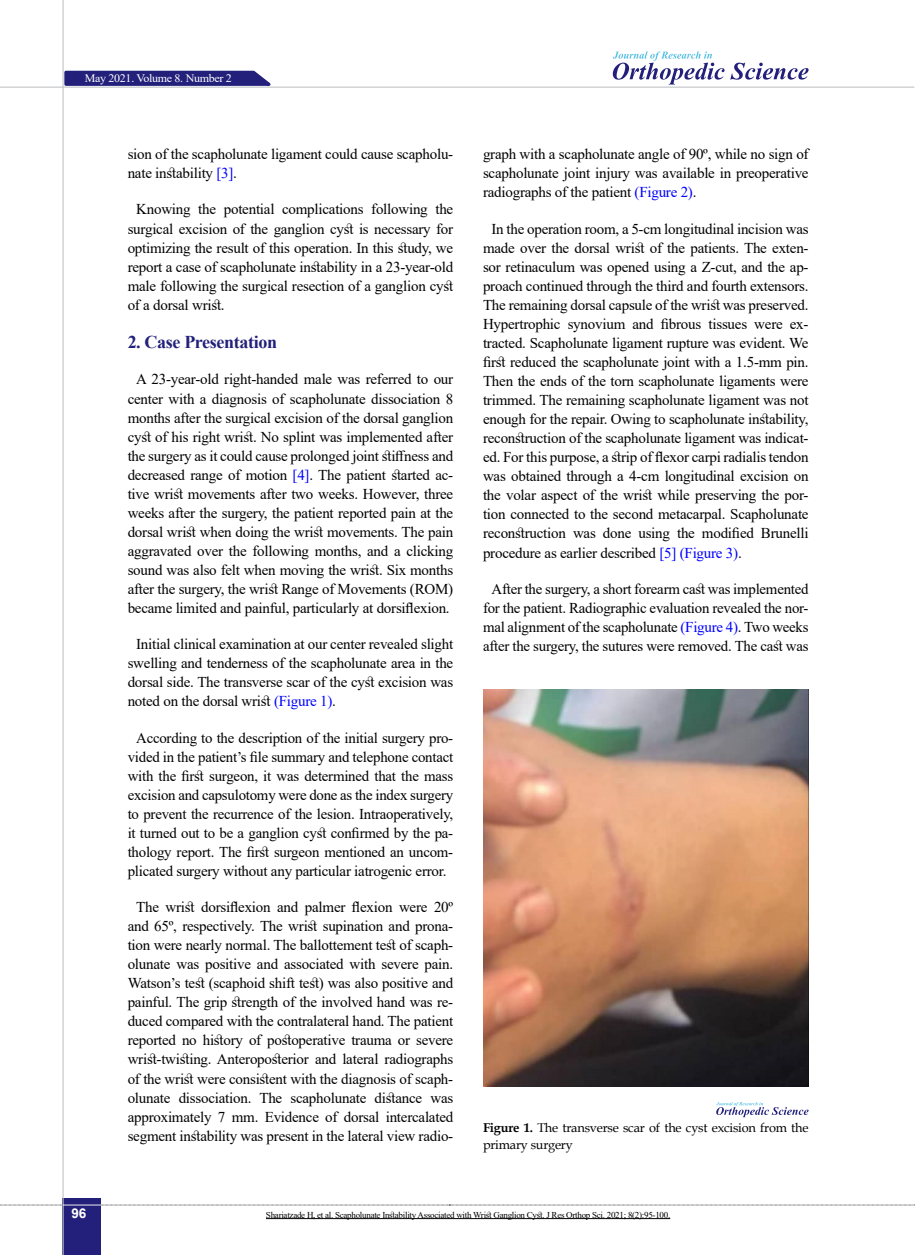
<style>
.page{position:relative;width:915px;height:1255px;background:#fff}
.page>*{position:absolute;margin:0;border:0;box-sizing:border-box;transform-origin:0 0}
.t1{font:700 18px "Times New Roman";letter-spacing:-.02em;color:#22207a}
.t2{font:15px/19px "Times New Roman";letter-spacing:-.015em;color:#000;text-align:justify}
.t3{font:700 13.5px "Arial";color:#fff}
.t4{font:12.75px/16.5px "Book Antiqua";letter-spacing:-.015em;color:#000}
.t5{font:11.4px "Times New Roman";letter-spacing:-.025em;color:#fff;scale:1.05 1}
.t6{font:9px "Times New Roman";letter-spacing:-.03em;color:#000}
.s1{color:#00f}
.s2{font-weight:700}
</style>
<div class="page">
<svg style="left:0;top:1204px;width:915px;height:1px"></svg>
<div style="left:63px;top:1198px;width:38px;height:56px;background:#22207a"></div>
<hr style="left:62px;top:0;width:2px;height:1254px;background:#c2c4c6">
<hr style="left:0;top:87px;width:914px;height:1px;background:#c2c4c6">
<hr style="left:63px;top:1204px;width:38px;height:1px;background:#ebebec">
<svg style="left:63px;top:69px;width:215px;height:18px;background:#504f95"></svg>
<svg style="left:612px;top:51px;width:196px;height:33px"></svg>
<img style="left:483px;top:689px;width:325px;height:397px">
<svg style="left:716px;top:1102px;width:92px;height:15px"></svg>
<hr style="left:266px;top:1218px;width:404px;height:1px;background:#000">
<p class="t5" style="left:85px;top:70px;width:142px">May 2021. Volume 8. Number 2</p>
<p class="t2" style="left:128px;top:144px;width:327px">sion of the scapholunate ligament could cause scapholu&shy;nate instability <span class="s1">[3]</span>.</p>
<p class="t2" style="left:128px;top:199px;width:327px;text-indent:9px">Knowing the potential complications following the surgical excision of the ganglion cyst is necessary for optimizing the result of this operation. In this study, we report a case of scapholunate instability in a 23-year-old male following the surgical resection of a ganglion cyst of a dorsal wrist.</p>
<p class="t1" style="left:128px;top:329px;width:151px">2. Case Presentation</p>
<p class="t2" style="left:128px;top:369px;width:327px;text-align:center">A 23-year-old right-handed male was referred to our center with a diagnosis of scapholunate dissociation 8 months after the surgical excision of the dorsal ganglion cyst of his right wrist. No splint was implemented after the surgery as it could cause prolonged joint stiffness and decreased range of motion <span class="s1">[4]</span>. The patient started ac&shy;tive wrist movements after two weeks. However, three weeks after the surgery, the patient reported pain at the dorsal wrist when doing the wrist movements. The pain aggravated over the following months, and a clicking sound was also felt when moving the wrist. Six months after the surgery, the wrist Range of Movements (ROM) became limited and painful, particularly at dorsiflexion.</p>
<p class="t2" style="left:128px;top:634px;width:327px;text-indent:9px">Initial clinical examination at our center revealed slight swelling and tenderness of the scapholunate area in the dorsal side. The transverse scar of the cyst excision was noted on the dorsal wrist <span class="s1">(Figure 1)</span>.</p>
<p class="t2" style="left:128px;top:727px;width:327px;text-align:center">According to the description of the initial surgery pro&shy;vided in the patient’s file summary and telephone contact with the first surgeon, it was determined that the mass excision and capsulotomy were done as the index surgery to prevent the recurrence of the lesion. Intraoperatively, it turned out to be a ganglion cyst confirmed by the pa&shy;thology report. The first surgeon mentioned an uncom&shy;plicated surgery without any particular iatrogenic error.</p>
<p class="t2" style="left:128px;top:896px;width:327px;text-align:center">The wrist dorsiflexion and palmer flexion were 20º and 65º, respectively. The wrist supination and prona&shy;tion were nearly normal. The ballottement test of scaph&shy;olunate was positive and associated with severe pain.<br>Watson’s test (scaphoid shift test) was also positive and painful. The grip strength of the involved hand was re&shy;duced compared with the contralateral hand. The patient reported no history of postoperative trauma or severe wrist-twisting. Anteroposterior and lateral radiographs of the wrist were consistent with the diagnosis of scaph&shy;olunate dissociation. The scapholunate distance was approximately 7 mm. Evidence of dorsal intercalated segment instability was present in the lateral view radio-</p>
<p class="t2" style="left:483px;top:144px;width:327px">graph with a scapholunate angle of 90º, while no sign of scapholunate joint injury was available in preoperative radiographs of the patient <span class="s1">(Figure 2)</span>.</p>
<p class="t2" style="left:483px;top:218px;width:327px;text-indent:9px">In the operation room, a 5-cm longitudinal incision was made over the dorsal wrist of the patients. The exten&shy;sor retinaculum was opened using a Z-cut, and the ap&shy;proach continued through the third and fourth extensors.<br>The remaining dorsal capsule of the wrist was preserved.<br>Hypertrophic synovium and fibrous tissues were ex&shy;tracted. Scapholunate ligament rupture was evident. We first reduced the scapholunate joint with a 1.5-mm pin.<br>Then the ends of the torn scapholunate ligaments were trimmed. The remaining scapholunate ligament was not enough for the repair. Owing to scapholunate instability, reconstruction of the scapholunate ligament was indicat&shy;ed. For this purpose, a strip of flexor carpi radialis tendon was obtained through a 4-cm longitudinal excision on the volar aspect of the wrist while preserving the por&shy;tion connected to the second metacarpal. Scapholunate reconstruction was done using the modified Brunelli procedure as earlier described <span class="s1">[5] (Figure 3)</span>.</p>
<p class="t2" style="left:483px;top:578px;width:327px;text-align:center">After the surgery, a short forearm cast was implemented for the patient. Radiographic evaluation revealed the nor&shy;mal alignment of the scapholunate <span class="s1">(Figure 4)</span>. Two weeks after the surgery, the sutures were removed. The cast was</p>
<p class="t4" style="left:483px;top:1119px;width:327px"><span class="s2">Figure 1.</span> The transverse scar of the cyst excision from the primary surgery</p>
<p class="t3" style="left:71px;top:1203px;width:17px">96</p>
<p class="t6" style="left:266px;top:1208px;width:405px">Shariatzade H, et al. Scapholunate Instability Associated with Wrist Ganglion Cyst. J Res Orthop Sci. 2021; 8(2):95-100.</p>
</div>
